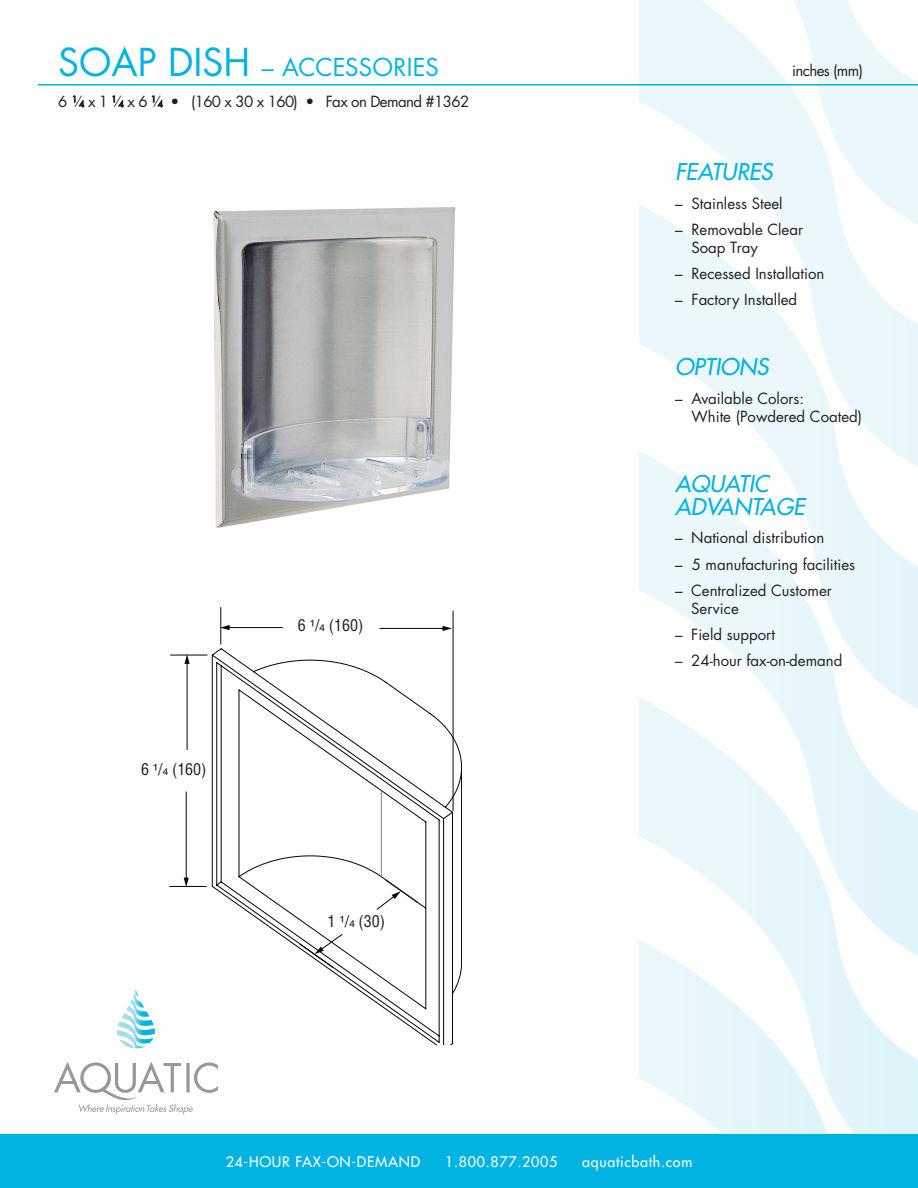
<style>
.page{position:relative;width:918px;height:1188px;background:#fff}
.page>*{position:absolute;margin:0;border:0;box-sizing:border-box;transform-origin:0 0}
.Tub_Name{font:24px "Futura";letter-spacing:.005em;color:#00b3e3}
.FEATURES{font:italic 22.5px/22.5px "Futura";color:#00b3e3}
.t1{font:condensed 15.9px "Helvetica";color:#231f20}
.features_copy{font:15px/18px "Futura";color:#231f20}
.Model_Specs{font:15px "Futura";letter-spacing:-.04em;color:#231f20}
.Black_Model_Specs{font:15px "Futura";letter-spacing:-.04em;color:#231f20}
.t2{font:14.25px "Futura";letter-spacing:.05em;color:#fff}
.s1{font-size:37.5px}
.s2{font-size:8.25px}
.s3{font-family:"Helvetica Fraction";font-stretch:normal}
</style>
<div class="page">
<svg style="left:639px;top:0;width:147px;height:204px"></svg>
<svg style="left:639px;top:204px;width:279px;height:246px"></svg>
<svg style="left:639px;top:450px;width:279px;height:247px"></svg>
<svg style="left:639px;top:697px;width:279px;height:437px"></svg>
<svg style="left:639px;top:939px;width:204px;height:195px"></svg>
<svg style="left:786px;top:0;width:132px;height:231px"></svg>
<div style="left:0;top:1134px;width:918px;height:54px;background:#00b3e3"></div>
<svg style="left:117px;top:989px;width:38px;height:59px"></svg>
<svg style="left:54px;top:1062px;width:164px;height:52px"></svg>
<hr style="left:38px;top:84px;width:880px;height:2px;background:#00b3e3">
<svg style="left:73px;top:96px;width:11px;height:11px"></svg>
<svg style="left:113px;top:96px;width:11px;height:11px"></svg>
<svg style="left:152px;top:96px;width:11px;height:11px"></svg>
<svg style="left:212px;top:648px;width:250px;height:397px"></svg>
<hr style="left:381px;top:791px;width:1px;height:86px;background:#808180">
<svg style="left:452px;top:963px;width:10px;height:31px"></svg>
<hr style="left:170px;top:655px;width:37px;height:1px;background:#040503">
<hr style="left:169px;top:886px;width:38px;height:1px;background:#040503">
<hr style="left:220px;top:607px;width:1px;height:37px;background:#040503">
<hr style="left:453px;top:611px;width:1px;height:200px;background:#040503">
<hr style="left:187px;top:662px;width:1px;height:88px;background:#040503">
<svg style="left:184px;top:654px;width:6px;height:10px"></svg>
<hr style="left:186px;top:792px;width:1px;height:87px;background:#040503">
<svg style="left:184px;top:878px;width:5px;height:9px"></svg>
<hr style="left:228px;top:627px;width:55px;height:1px;background:#040503">
<svg style="left:220px;top:625px;width:10px;height:5px"></svg>
<hr style="left:379px;top:628px;width:65px;height:1px;background:#040503">
<svg style="left:442px;top:626px;width:10px;height:5px"></svg>
<svg style="left:299px;top:878px;width:120px;height:91px"></svg>
<img style="left:214px;top:207px;width:241px;height:321px">
<p class="Tub_Name" style="left:58px;top:50px;width:382px"><span class="s1">SOAP DISH</span> – ACCESSORIES</p>
<p class="Model_Specs" style="left:58px;top:91px;width:413px">6 <sup>1</sup>⁄<span class="s2">4</span> x 1 <sup>1</sup>⁄<span class="s2">4</span> x 6 <sup>1</sup>⁄<span class="s2">4</span> • (160 x 30 x 160) • Fax on Demand #1362</p>
<p class="t1" style="left:141px;top:759px;width:67px">6 <span class="s3">¹</span>/<span class="s3">₄</span> (160)</p>
<p class="t1" style="left:298px;top:615px;width:67px">6 <span class="s3">¹</span>/<span class="s3">₄</span> (160)</p>
<p class="t1" style="left:328px;top:911px;width:59px">1 <span class="s3">¹</span>/<span class="s3">₄</span> (30)</p>
<p class="Black_Model_Specs" style="left:792px;top:60px;width:72px">inches (mm)</p>
<p class="FEATURES" style="left:675px;top:160px;width:99px">FEATURES</p>
<p class="features_copy" style="left:675px;top:194px;width:109px">– Stainless Steel</p>
<p class="features_copy" style="left:692px;top:220px;width:113px;text-indent:-16px">– Removable Clear<br>Soap Tray</p>
<p class="features_copy" style="left:675px;top:264px;width:151px">– Recessed Installation</p>
<p class="features_copy" style="left:675px;top:290px;width:124px">– Factory Installed</p>
<p class="FEATURES" style="left:675px;top:355px;width:95px">OPTIONS</p>
<p class="features_copy" style="left:692px;top:389px;width:172px;text-indent:-16px">– Available Colors:<br>White (Powdered Coated)</p>
<p class="FEATURES" style="left:675px;top:472px;width:131px">AQUATIC<br>ADVANTAGE</p>
<p class="features_copy" style="left:675px;top:529px;width:151px">– National distribution</p>
<p class="features_copy" style="left:675px;top:555px;width:182px">– 5 manufacturing facilities</p>
<p class="features_copy" style="left:691px;top:581px;width:142px;text-indent:-16px">– Centralized Customer<br>Service</p>
<p class="features_copy" style="left:675px;top:625px;width:102px">– Field support</p>
<p class="features_copy" style="left:675px;top:651px;width:169px">– 24-hour fax-on-demand</p>
<p class="t2" style="left:226px;top:1153px;width:196px">24-HOUR FAX-ON-DEMAND</p>
<p class="t2" style="left:445px;top:1153px;width:114px">1.800.877.2005</p>
<p class="t2" style="left:582px;top:1153px;width:112px">aquaticbath.com</p>
</div>
